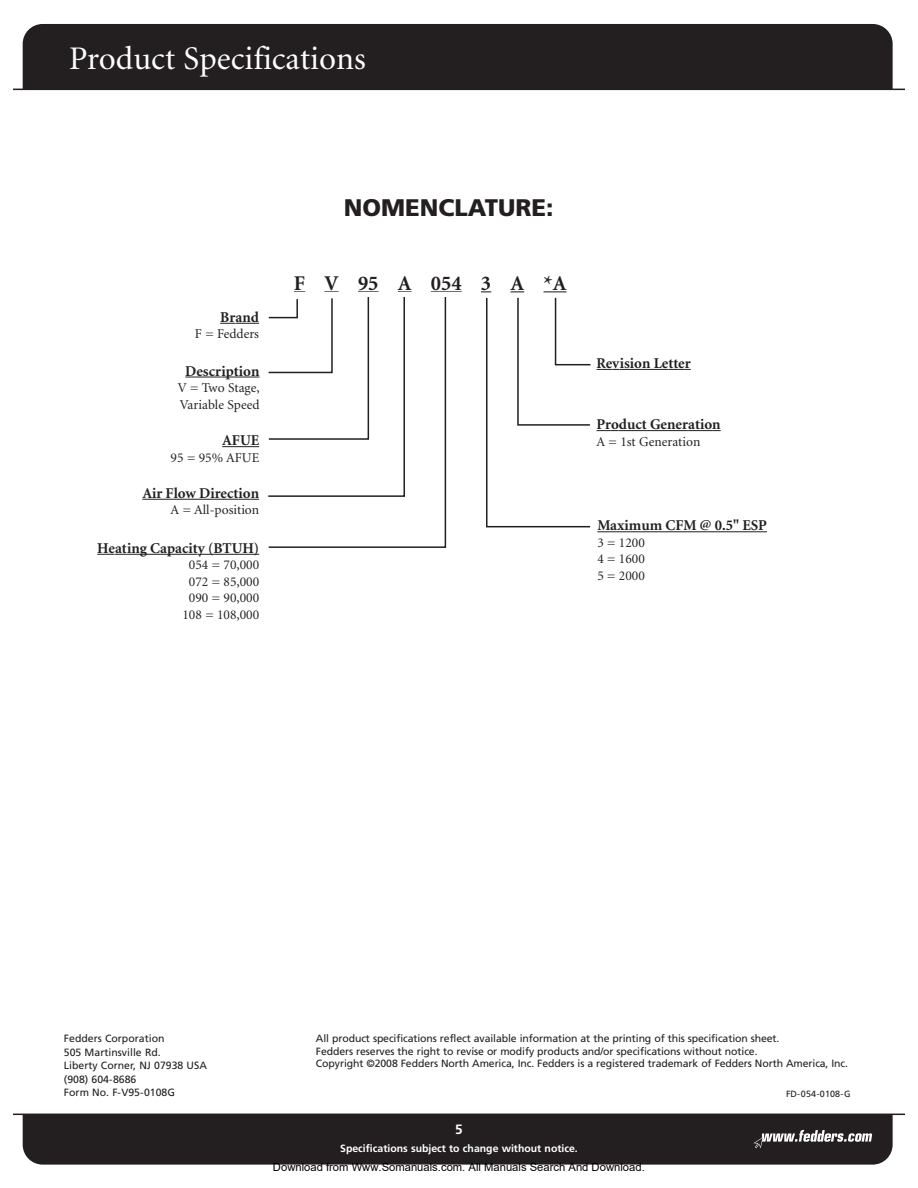
<style>
.page{position:relative;width:918px;height:1188px;background:#fff}
.page>*{position:absolute;margin:0;border:0;box-sizing:border-box;transform-origin:0 0}
.t1{font:33px "Minion";color:#fff}
.t2{font:900 24px "Frutiger";color:#231f20}
.t3{font:700 21px "Minion";letter-spacing:.92em;color:#231f20}
.t4{font:700 15px "Minion";color:#231f20}
.t5{font:13.5px/16.5px "Minion";color:#231f20}
.t6{font:700 13.5px "Frutiger";color:#fff}
.t7{font:11.25px "Arial";color:#000}
.t8{font:10.5px/13.5px "Frutiger";letter-spacing:-.01em;color:#231f20}
.t9{font:700 10.5px "Frutiger";color:#fff}
.t10{font:9px "Frutiger";letter-spacing:.01em;color:#231f20}
</style>
<div class="page">
<div style="left:23px;top:24px;width:870px;height:65px;background:#231f20"></div>
<div style="left:23px;top:1115px;width:870px;height:50px;background:#231f20"></div>
<hr style="left:14px;top:89px;width:890px;height:1px;background:#231f20">
<hr style="left:14px;top:1114px;width:890px;height:1px;background:#231f20">
<svg style="left:753px;top:1130px;width:119px;height:18px"></svg>
<hr style="left:431px;top:291px;width:31px;height:1px;background:#231f20">
<hr style="left:185px;top:377px;width:36px;height:1px;background:#231f20">
<svg style="left:221px;top:377px;width:39px;height:1px"></svg>
<hr style="left:222px;top:446px;width:37px;height:1px;background:#231f20">
<hr style="left:152px;top:499px;width:34px;height:1px;background:#231f20">
<hr style="left:185px;top:499px;width:36px;height:1px;background:#231f20">
<svg style="left:221px;top:499px;width:38px;height:1px"></svg>
<svg style="left:97px;top:554px;width:30px;height:1px"></svg>
<hr style="left:127px;top:554px;width:33px;height:1px;background:#231f20">
<hr style="left:160px;top:554px;width:38px;height:1px;background:#231f20">
<svg style="left:198px;top:554px;width:25px;height:1px"></svg>
<hr style="left:223px;top:554px;width:36px;height:1px;background:#231f20">
<hr style="left:641px;top:531px;width:126px;height:1px;background:#231f20">
<svg style="left:220px;top:323px;width:39px;height:1px"></svg>
<svg style="left:268px;top:291px;width:179px;height:257px"></svg>
<svg style="left:481px;top:291px;width:240px;height:241px"></svg>
<hr style="left:292px;top:293px;width:174px;height:4px;background:#fff">
<svg style="left:268px;top:291px;width:144px;height:207px"></svg>
<h1 class="t1" style="left:69px;top:43px;width:298px">Product Specifications</h1>
<h2 class="t2" style="left:344px;top:193px;width:211px">NOMENCLATURE:</h2>
<h3 class="t4" style="left:220px;top:309px;width:40px">Brand</h3>
<p class="t5" style="left:195px;top:326px;width:66px">F = Fedders</p>
<h3 class="t4" style="left:185px;top:363px;width:76px">Description</h3>
<p class="t5" style="left:178px;top:380px;width:83px">V = Two Stage,<br>Variable Speed</p>
<h3 class="t4" style="left:222px;top:433px;width:39px">AFUE</h3>
<p class="t5" style="left:171px;top:450px;width:90px">95 = 95% AFUE</p>
<h3 class="t4" style="left:142px;top:485px;width:118px">Air Flow Direction</h3>
<p class="t5" style="left:171px;top:502px;width:90px">A = All-position</p>
<h3 class="t4" style="left:97px;top:540px;width:163px">Heating Capacity (BTUH)</h3>
<p class="t5" style="left:183px;top:557px;width:78px;text-align:center">054 = 70,000<br>072 = 85,000<br>090 = 90,000<br>108 = 108,000</p>
<h3 class="t3" style="left:294px;top:272px;width:274px">FV95A0543A*A</h3>
<h3 class="t4" style="left:597px;top:355px;width:96px">Revision Letter</h3>
<h3 class="t4" style="left:597px;top:417px;width:126px">Product Generation</h3>
<p class="t5" style="left:597px;top:434px;width:105px">A = 1st Generation</p>
<h3 class="t4" style="left:597px;top:518px;width:171px">Maximum CFM @ 0.5" ESP</h3>
<p class="t5" style="left:597px;top:535px;width:49px;text-align:justify">3 = 1200<br>4 = 1600<br>5 = 2000</p>
<p class="t8" style="left:64px;top:1032px;width:145px">Fedders Corporation<br>505 Martinsville Rd.<br>Liberty Corner, NJ 07938 USA (908) 604-8686<br>Form No. F-V95-0108G</p>
<p class="t8" style="left:316px;top:1032px;width:534px;line-height:12.6px">All product specifications reflect available information at the printing of this specification sheet.<br>Fedders reserves the right to revise or modify products and/or specifications without notice.<br>Copyright ©2008 Fedders North America, Inc. Fedders is a registered trademark of Fedders North America, Inc.</p>
<p class="t10" style="left:786px;top:1088px;width:66px">FD-054-0108-G</p>
<p class="t6" style="left:455px;top:1122px;width:9px">5</p>
<p class="t9" style="left:340px;top:1143px;width:239px">Specifications subject to change without notice.</p>
<p class="t7" style="left:273px;top:1160px;width:373px">Download from Www.Somanuals.com. All Manuals Search And Download.</p>
</div>
